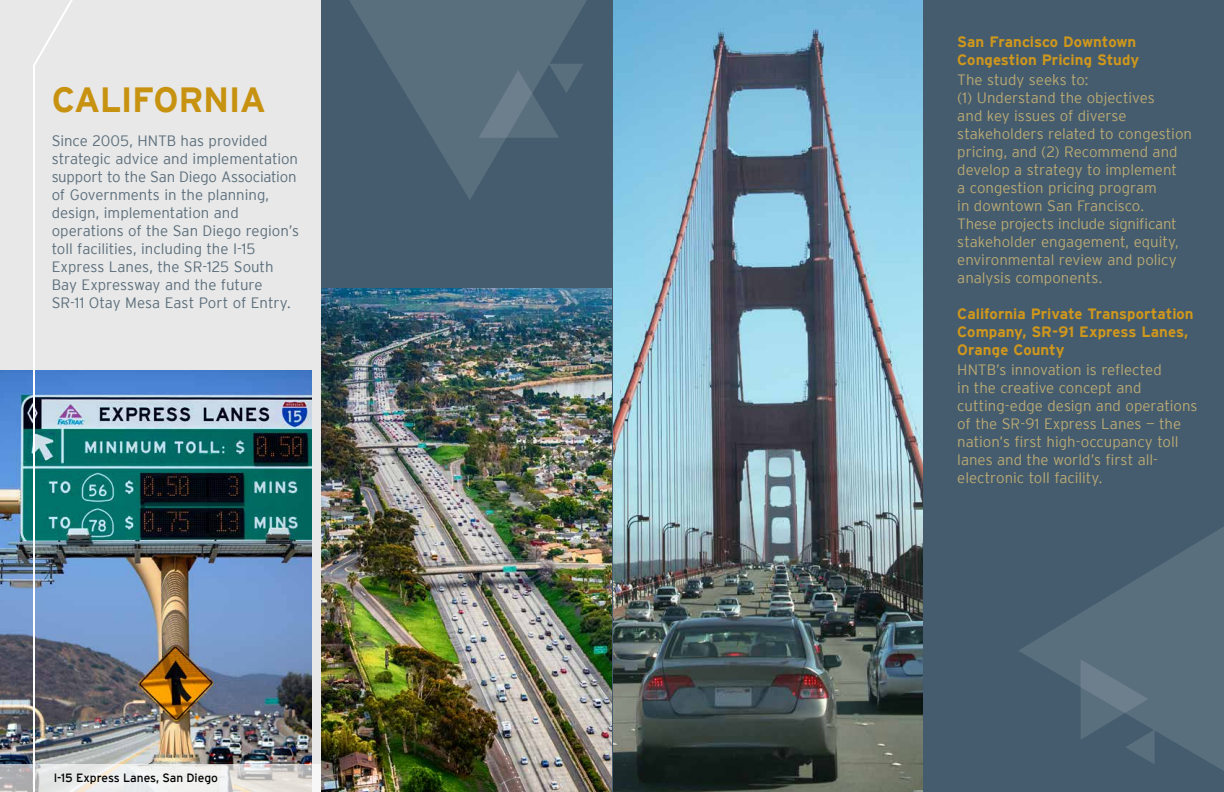
<style>
.page{position:relative;width:1224px;height:792px;background:#e8e8e8}
.page>*{position:absolute;margin:0;border:0;box-sizing:border-box;transform-origin:0 0}
.t1{font:700 35px "Interstate";letter-spacing:-.015em;color:#c89211}
.t2{font:300 15px/18px "Interstate";color:#baa975}
.t3{font:300 15px/18px "Interstate";color:#5c6f7c}
.t4{font:700 15px/18px "Interstate";color:#cf971c}
.t5{font:12px "Interstate";color:#000}
</style>
<div class="page">
<img style="left:0;top:370px;width:311px;height:395px">
<img style="left:32px;top:0;width:51px;height:765px">
<svg style="left:0;top:765px;width:322px;height:27px"></svg>
<img style="left:613px;top:0;width:310px;height:792px">
<div style="left:923px;top:0;width:301px;height:792px;background:#445c6d"></div>
<svg style="left:1019px;top:527px;width:205px;height:244px"></svg>
<svg style="left:1081px;top:659px;width:74px;height:105px"></svg>
<div style="left:322px;top:0;width:291px;height:792px;background:#445c6d"></div>
<svg style="left:349px;top:0;width:238px;height:200px;fill:#5a6f7e"></svg>
<svg style="left:479px;top:64px;width:105px;height:74px"></svg>
<img style="left:322px;top:288px;width:290px;height:504px">
<h1 class="t1" style="left:52px;top:80px;width:216px">CALIFORNIA</h1>
<p class="t3" style="left:52px;top:132px;width:249px">Since 2005, HNTB has provided strategic advice and implementation support to the San Diego Association of Governments in the planning, design, implementation and operations of the San Diego region’s toll facilities, including the I-15<br>Express Lanes, the SR-125 South Bay Expressway and the future<br>SR-11 Otay Mesa East Port of Entry.</p>
<p class="t5" style="left:54px;top:771px;width:166px">I-15 Express Lanes, San Diego</p>
<p class="t4" style="left:957px;top:32px;width:184px">San Francisco Downtown<br>Congestion Pricing Study</p>
<p class="t2" style="left:957px;top:70px;width:236px">The study seeks to:<br>(1) Understand the objectives<br>and key issues of diverse stakeholders related to congestion pricing, and (2) Recommend and develop a strategy to implement<br>a congestion pricing program<br>in downtown San Francisco.<br>These projects include significant stakeholder engagement, equity, environmental review and policy analysis components.</p>
<p class="t4" style="left:957px;top:304px;width:238px">California Private Transportation<br>Company, SR-91 Express Lanes,<br>Orange County</p>
<p class="t2" style="left:957px;top:360px;width:242px">HNTB’s innovation is reflected<br>in the creative concept and cutting-edge design and operations of the SR-91 Express Lanes — the nation’s first high-occupancy toll lanes and the world’s first all&shy;electronic toll facility.</p>
</div>
